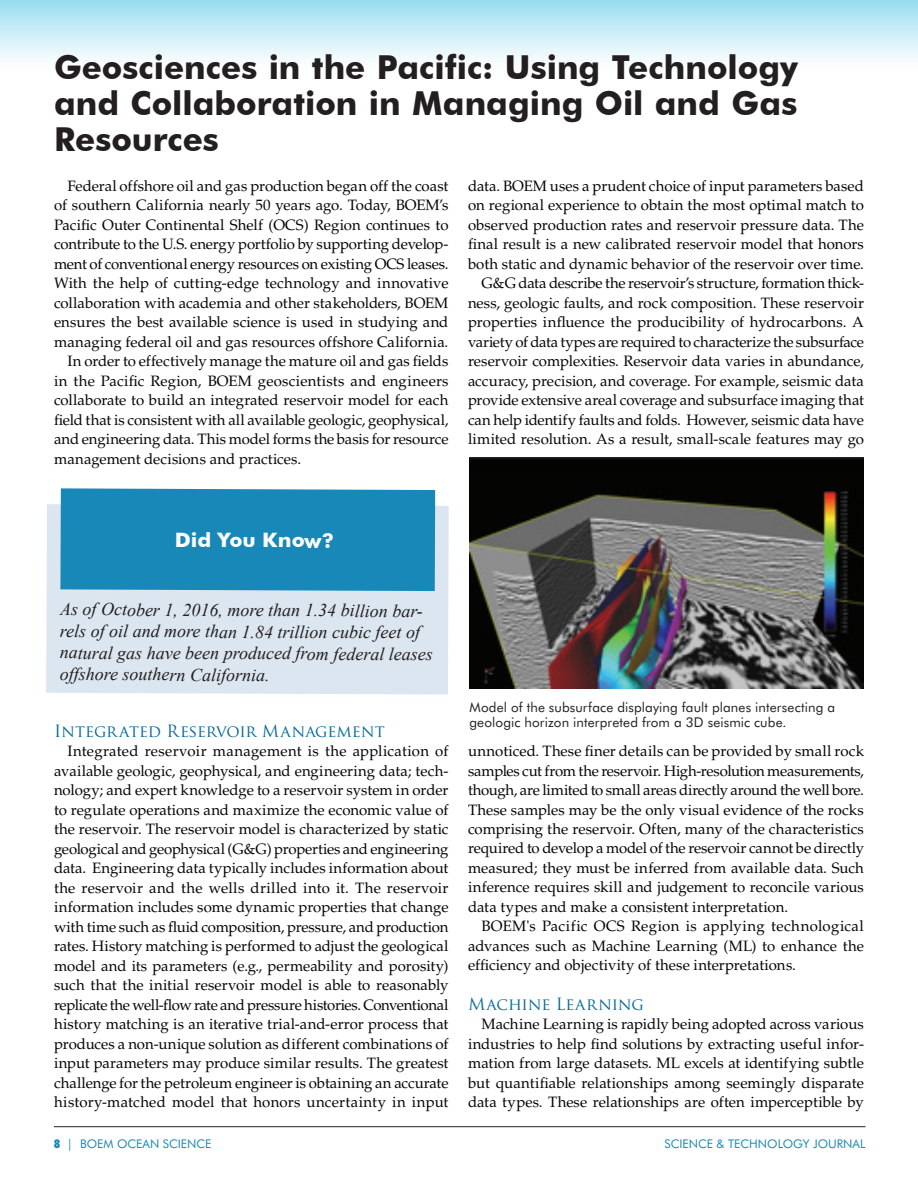
<style>
.page{position:relative;width:918px;height:1188px;background:#fff}
.page>*{position:absolute;margin:0;border:0;box-sizing:border-box;transform-origin:0 0}
.Article_Title{font:700 33px/36px "Futura BT";color:#231f20;text-align:justify}
.Sidebar_title{font:700 19.95px "Futura BT";letter-spacing:-.005em;color:#fff;scale:1.06 1}
.t1{font:italic 18px/21.5px "Times New Roman";letter-spacing:-.005em;color:#231f20}
.Section_Heading_-Tra{font:16.5px "Trajan Pro";letter-spacing:-.01em;color:#056a9a}
.Body_Text{font:15px/19.5px "Palatino";letter-spacing:.005em;color:#040503;text-align:justify}
.t2{font:13.5px/15px "Futura BT";letter-spacing:.01em;color:#231f20}
.t3{font:12px "Futura BT";color:#1888b8}
.s1{font-weight:900;font-stretch:condensed}
</style>
<div class="page">
<div style="left:0;top:0;width:918px;height:70px;background:linear-gradient(to bottom,#99ddf1,#fff)"></div>
<hr style="left:54px;top:1126px;width:812px;height:1px;background:#231f20">
<img style="left:470px;top:457px;width:394px;height:231px">
<div style="left:46px;top:504px;width:403px;height:191px;background:#dbe6f0"></div>
<div style="left:60px;top:488px;width:375px;height:103px;background:#1888b8"></div>
<h2 class="Article_Title" style="left:54px;top:49px;width:746px">Geosciences in the Pacific: Using Technology and Collaboration in Managing Oil and Gas Resources</h2>
<p class="Body_Text" style="left:54px;top:176px;width:396px;text-indent:14px">Federal offshore oil and gas production began off the coast of southern California nearly 50 years ago. Today, BOEM’s Pacific Outer Continental Shelf (OCS) Region continues to contribute to the U.S. energy portfolio by supporting develop&shy;ment of conventional energy resources on existing OCS leases.<br>With the help of cutting-edge technology and innovative collaboration with academia and other stakeholders, BOEM ensures the best available science is used in studying and managing federal oil and gas resources offshore California.</p>
<p class="Body_Text" style="left:54px;top:351px;width:396px;text-indent:14px">In order to effectively manage the mature oil and gas fields in the Pacific Region, BOEM geoscientists and engineers collaborate to build an integrated reservoir model for each field that is consistent with all available geologic, geophysical, and engineering data. This model forms the basis for resource management decisions and practices.</p>
<p class="Body_Text" style="left:468px;top:176px;width:398px">data. BOEM uses a prudent choice of input parameters based on regional experience to obtain the most optimal match to observed production rates and reservoir pressure data. The final result is a new calibrated reservoir model that honors both static and dynamic behavior of the reservoir over time.</p>
<p class="Body_Text" style="left:468px;top:273px;width:398px;text-indent:14px">G&amp;G data describe the reservoir’s structure, formation thick&shy;ness, geologic faults, and rock composition. These reservoir properties influence the producibility of hydrocarbons. A variety of data types are required to characterize the subsurface reservoir complexities. Reservoir data varies in abundance, accuracy, precision, and coverage. For example, seismic data provide extensive areal coverage and subsurface imaging that can help identify faults and folds. However, seismic data have limited resolution. As a result, small-scale features may go</p>
<h3 class="Sidebar_title" style="left:175px;top:528px;width:152px">Did You Know?</h3>
<p class="t1" style="left:60px;top:599px;width:375px">As of October 1, 2016, more than 1.34 billion bar&shy;rels of oil and more than 1.84 trillion cubic feet of natural gas have been produced from federal leases offshore southern California.</p>
<h3 class="Section_Heading_-Tra" style="left:54px;top:720px;width:332px">Integrated Reservoir Management</h3>
<p class="Body_Text" style="left:54px;top:741px;width:396px;text-indent:14px">Integrated reservoir management is the application of available geologic, geophysical, and engineering data; tech&shy;nology; and expert knowledge to a reservoir system in order to regulate operations and maximize the economic value of the reservoir. The reservoir model is characterized by static geological and geophysical (G&amp;G) properties and engineering data. Engineering data typically includes information about the reservoir and the wells drilled into it. The reservoir information includes some dynamic properties that change with time such as fluid composition, pressure, and production rates. History matching is performed to adjust the geological model and its parameters (e.g., permeability and porosity) such that the initial reservoir model is able to reasonably replicate the well-flow rate and pressure histories. Conventional history matching is an iterative trial-and-error process that produces a non-unique solution as different combinations of input parameters may produce similar results. The greatest challenge for the petroleum engineer is obtaining an accurate history-matched model that honors uncertainty in input</p>
<p class="t2" style="left:469px;top:700px;width:367px">Model of the subsurface displaying fault planes intersecting a geologic horizon interpreted from a 3D seismic cube.</p>
<p class="Body_Text" style="left:468px;top:741px;width:398px">unnoticed. These finer details can be provided by small rock samples cut from the reservoir. High-resolution measurements, though, are limited to small areas directly around the well bore.<br>These samples may be the only visual evidence of the rocks comprising the reservoir. Often, many of the characteristics required to develop a model of the reservoir cannot be directly measured; they must be inferred from available data. Such inference requires skill and judgement to reconcile various data types and make a consistent interpretation.</p>
<p class="Body_Text" style="left:468px;top:917px;width:398px;text-indent:14px">BOEM's Pacific OCS Region is applying technological advances such as Machine Learning (ML) to enhance the efficiency and objectivity of these interpretations.</p>
<h3 class="Section_Heading_-Tra" style="left:468px;top:993px;width:178px">Machine Learning</h3>
<p class="Body_Text" style="left:468px;top:1014px;width:398px;text-indent:14px">Machine Learning is rapidly being adopted across various industries to help find solutions by extracting useful infor&shy;mation from large datasets. ML excels at identifying subtle but quantifiable relationships among seemingly disparate data types. These relationships are often imperceptible by</p>
<p class="t3" style="left:54px;top:1136px;width:159px"><span class="s1">8</span> | BOEM OCEAN SCIENCE</p>
<p class="t3" style="left:665px;top:1136px;width:202px">SCIENCE &amp; TECHNOLOGY JOURNAL</p>
</div>
